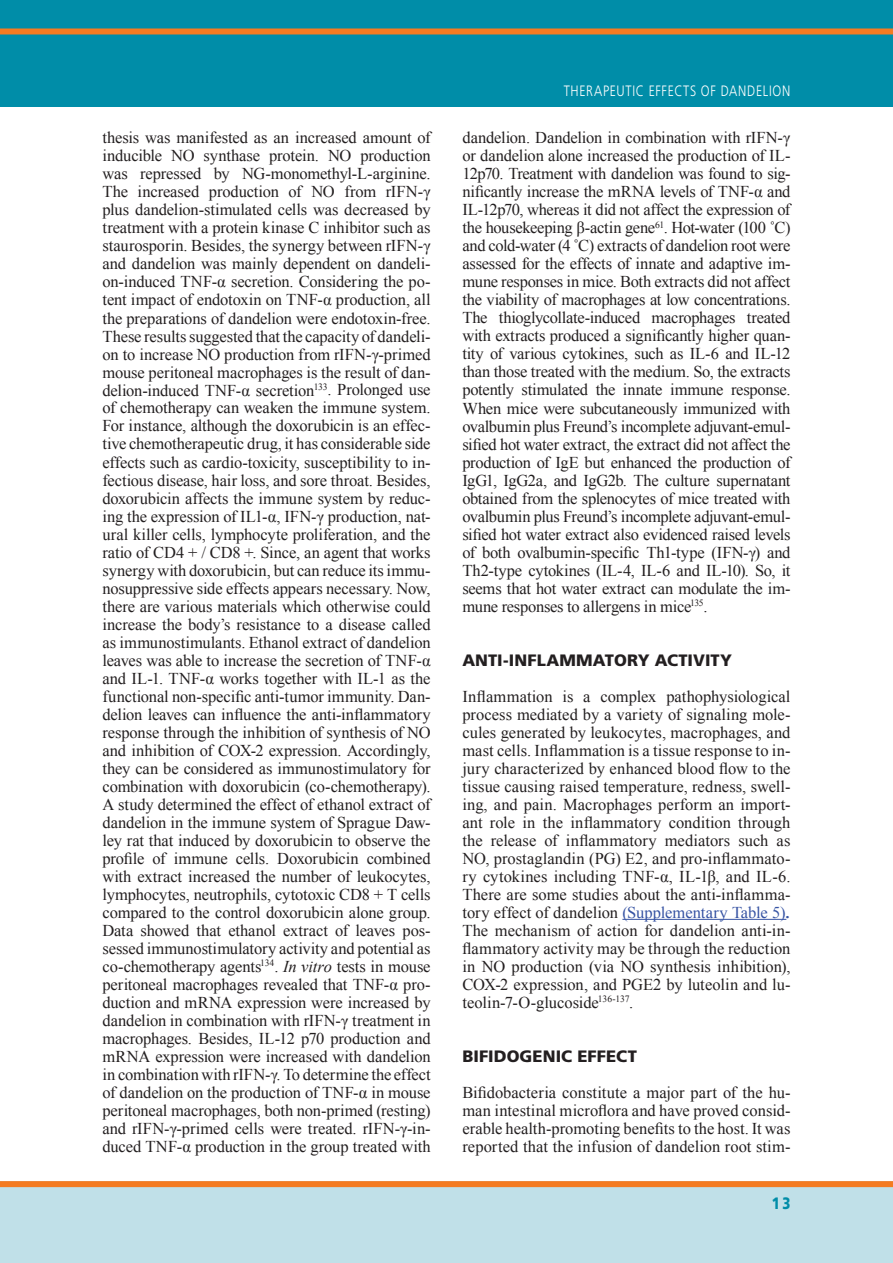
<style>
.page{position:relative;width:893px;height:1263px;background:#fff}
.page>*{position:absolute;margin:0;border:0;box-sizing:border-box;transform-origin:0 0}
.t1{font:16.5px/18px "Times New Roman";letter-spacing:-.005em;color:#231f20;text-align:justify}
.t2{font:900 16.5px "Frutiger";letter-spacing:.005em;color:#231f20}
.t3{font:900 16.5px "Frutiger";color:#008da8;scale:.8 1}
.t4{font:300 15px "Frutiger";letter-spacing:.06em;color:#fff;scale:.82 1}
.s1{font-style:italic}
.s2{color:#3653a3}
.s3{font-weight:700;font-style:italic;color:#3653a3}
</style>
<div class="page">
<div style="left:0;top:0;width:893px;height:106px;background:#008da8"></div>
<div style="left:0;top:1181px;width:893px;height:82px;background:#c0e0e8"></div>
<div style="left:0;top:28px;width:893px;height:6px;background:#f47b21"></div>
<div style="left:0;top:1181px;width:893px;height:6px;background:#f47b21"></div>
<hr style="left:622px;top:919px;width:164px;height:1px;background:#3653a3">
<p class="t1" style="left:102px;top:129px;width:330px">thesis was manifested as an increased amount of inducible NO synthase protein. NO production was repressed by NG-monomethyl-L-arginine.<br>The increased production of NO from rIFN-γ plus dandelion-stimulated cells was decreased by treatment with a protein kinase C inhibitor such as staurosporin. Besides, the synergy between rIFN-γ and dandelion was mainly dependent on dandeli&shy;on-induced TNF-α secretion. Considering the po&shy;tent impact of endotoxin on TNF-α production, all the preparations of dandelion were endotoxin-free.<br>These results suggested that the capacity of dandeli&shy;on to increase NO production from rIFN-γ-primed mouse peritoneal macrophages is the result of dan&shy;delion-induced TNF-α secretion<sup>133</sup>. Prolonged use of chemotherapy can weaken the immune system.<br>For instance, although the doxorubicin is an effec&shy;tive chemotherapeutic drug, it has considerable side effects such as cardio-toxicity, susceptibility to in&shy;fectious disease, hair loss, and sore throat. Besides, doxorubicin affects the immune system by reduc&shy;ing the expression of IL1-α, IFN-γ production, nat&shy;ural killer cells, lymphocyte proliferation, and the ratio of CD4 + / CD8 +. Since, an agent that works synergy with doxorubicin, but can reduce its immu&shy;nosuppressive side effects appears necessary. Now, there are various materials which otherwise could increase the body’s resistance to a disease called as immunostimulants. Ethanol extract of dandelion leaves was able to increase the secretion of TNF-α and IL-1. TNF-α works together with IL-1 as the functional non-specific anti-tumor immunity. Dan&shy;delion leaves can influence the anti-inflammatory response through the inhibition of synthesis of NO and inhibition of COX-2 expression. Accordingly, they can be considered as immunostimulatory for combination with doxorubicin (co-chemotherapy).<br>A study determined the effect of ethanol extract of dandelion in the immune system of Sprague Daw&shy;ley rat that induced by doxorubicin to observe the profile of immune cells. Doxorubicin combined with extract increased the number of leukocytes, lymphocytes, neutrophils, cytotoxic CD8 + T cells compared to the control doxorubicin alone group.<br>Data showed that ethanol extract of leaves pos&shy;sessed immunostimulatory activity and potential as co-chemotherapy agents<sup>134</sup>. <span class="s1">In vitro</span> tests in mouse peritoneal macrophages revealed that TNF-α pro&shy;duction and mRNA expression were increased by dandelion in combination with rIFN-γ treatment in macrophages. Besides, IL-12 p70 production and mRNA expression were increased with dandelion in combination with rIFN-γ. To determine the effect of dandelion on the production of TNF-α in mouse peritoneal macrophages, both non-primed (resting) and rIFN-γ-primed cells were treated. rIFN-γ-in&shy;duced TNF-α production in the group treated with</p>
<p class="t4" style="left:564px;top:83px;width:278px">THERAPEUTIC EFFECTS OF DANDELION</p>
<p class="t1" style="left:462px;top:129px;width:330px">dandelion. Dandelion in combination with rIFN-γ or dandelion alone increased the production of IL-12p70. Treatment with dandelion was found to sig&shy;nificantly increase the mRNA levels of TNF-α and IL-12p70, whereas it did not affect the expression of the housekeeping β-actin gene<sup>61</sup>. Hot-water (100 ˚C) and cold-water (4 ˚C) extracts of dandelion root were assessed for the effects of innate and adaptive im&shy;mune responses in mice. Both extracts did not affect the viability of macrophages at low concentrations.<br>The thioglycollate-induced macrophages treated with extracts produced a significantly higher quan&shy;tity of various cytokines, such as IL-6 and IL-12 than those treated with the medium. So, the extracts potently stimulated the innate immune response.<br>When mice were subcutaneously immunized with ovalbumin plus Freund’s incomplete adjuvant-emul&shy;sified hot water extract, the extract did not affect the production of IgE but enhanced the production of IgG1, IgG2a, and IgG2b. The culture supernatant obtained from the splenocytes of mice treated with ovalbumin plus Freund’s incomplete adjuvant-emul&shy;sified hot water extract also evidenced raised levels of both ovalbumin-specific Th1-type (IFN-γ) and Th2-type cytokines (IL-4, IL-6 and IL-10). So, it seems that hot water extract can modulate the im&shy;mune responses to allergens in mice<sup>135</sup>.</p>
<p class="t2" style="left:462px;top:650px;width:271px">ANTI-INFLAMMATORY ACTIVITY</p>
<p class="t1" style="left:462px;top:687px;width:330px">Inflammation is a complex pathophysiological process mediated by a variety of signaling mole&shy;cules generated by leukocytes, macrophages, and mast cells. Inflammation is a tissue response to in&shy;jury characterized by enhanced blood flow to the tissue causing raised temperature, redness, swell&shy;ing, and pain. Macrophages perform an import&shy;ant role in the inflammatory condition through the release of inflammatory mediators such as NO, prostaglandin (PG) E2, and pro-inflammato&shy;ry cytokines including TNF-α, IL-1β, and IL-6.<br>There are some studies about the anti-inflamma&shy;tory effect of dandelion <span class="s2">(Supplementary Table 5)</span><span class="s3">.<br></span>The mechanism of action for dandelion anti-in&shy;flammatory activity may be through the reduction in NO production (via NO synthesis inhibition), COX-2 expression, and PGE2 by luteolin and lu&shy;teolin-7-O-glucoside<sup>136-137</sup>.</p>
<p class="t2" style="left:462px;top:1046px;width:176px">BIFIDOGENIC EFFECT</p>
<p class="t1" style="left:462px;top:1083px;width:330px">Bifidobacteria constitute a major part of the hu&shy;man intestinal microflora and have proved consid&shy;erable health-promoting benefits to the host. It was reported that the infusion of dandelion root stim-</p>
<p class="t3" style="left:772px;top:1193px;width:25px">13</p>
</div>
